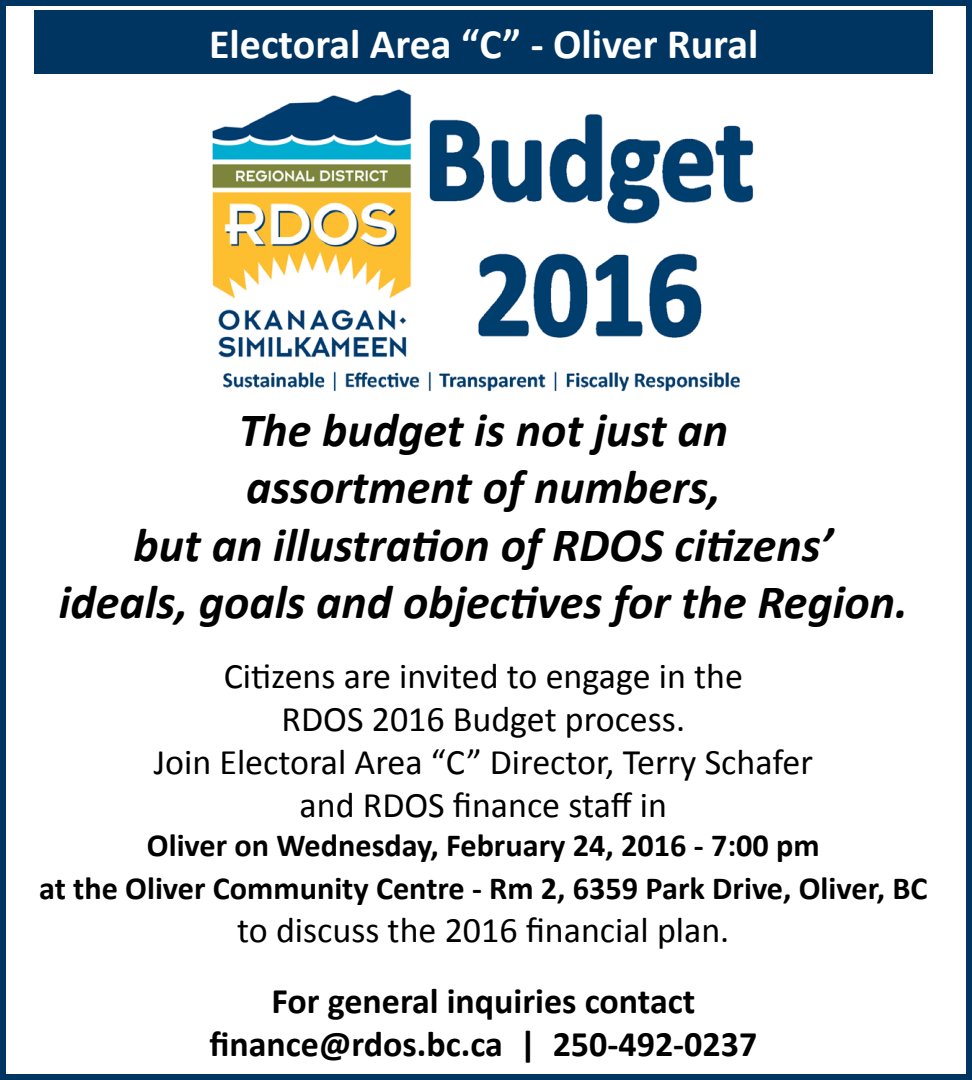
<style>
.page{position:relative;width:972px;height:1080px;background:#fff}
.page>*{position:absolute;margin:0;border:0;box-sizing:border-box;transform-origin:0 0}
.t1{font:italic 700 48px/57.6px "Calibri";color:#000;text-align:center}
.t2{font:700 42px "Calibri";color:#fff}
.t3{font:36px/43.2px "Calibri";color:#000;text-align:center}
.t4{font:700 36px/43.2px "Calibri";color:#000;text-align:center}
.t5{font:700 32.4px/43.2px "Calibri";color:#000;text-align:center}
</style>
<div class="page">
<div style="left:0;top:0;width:972px;height:1080px;border:6px solid #003562"></div>
<div style="left:34px;top:11px;width:899px;height:63px;background:#003562"></div>
<img style="left:212px;top:89px;width:542px;height:303px">
<p class="t2" style="left:209px;top:17px;width:551px">Electoral Area “C” - Oliver Rural</p>
<h1 class="t1" style="left:59px;top:401px;width:851px">The budget is not just an<br>assortment of numbers,<br>but an illustration of RDOS citizens’<br>ideals, goals and objectives for the Region.</h1>
<p class="t3" style="left:154px;top:654px;width:661px">Citizens are invited to engage in the<br>RDOS 2016 Budget process.<br>Join Electoral Area “C” Director, Terry Schafer and RDOS finance staff in</p>
<p class="t5" style="left:39px;top:824px;width:890px">Oliver on Wednesday, February 24, 2016 - 7:00 pm<br>at the Oliver Community Centre - Rm 2, 6359 Park Drive, Oliver, BC</p>
<p class="t3" style="left:237px;top:909px;width:494px">to discuss the 2016 financial plan.</p>
<p class="t4" style="left:210px;top:979px;width:549px">For general inquiries contact finance@rdos.bc.ca | 250-492-0237</p>
</div>
